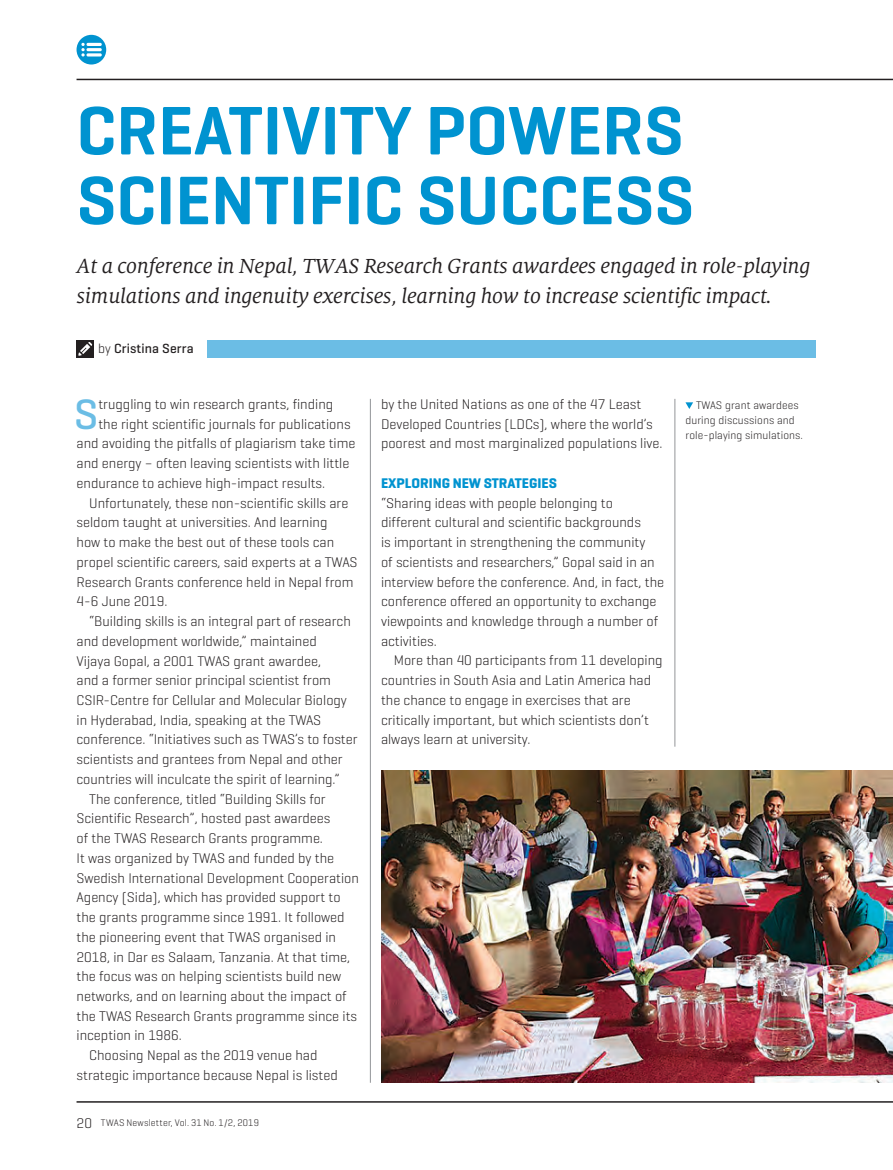
<style>
.page{position:relative;width:893px;height:1170px;background:#fff}
.page>*{position:absolute;margin:0;border:0;box-sizing:border-box;transform-origin:0 0}
.t1{font:600 69.75px/69.8px "Geogrotesque";color:#0093d0}
.t2{font:500 43.2px "Geogrotesque";color:#6bbde5}
.t3{font:italic 22.5px/30px "Milo Serif OT";letter-spacing:-.01em;color:#231f20}
.t4{font:300 14.25px/19.6px "Geogrotesque";color:#231f20}
.t5{font:700 14.25px "Geogrotesque";color:#0093d0}
.t6{font:500 13.5px "Geogrotesque";letter-spacing:.01em;color:#231f20}
.t7{font:300 11.25px/15px "Geogrotesque";letter-spacing:.01em;color:#231f20}
.t8{font:300 9.75px "Geogrotesque";letter-spacing:.02em;color:#231f20}
.s1{font-weight:300}
.s2{font-size:14.25px}
</style>
<div class="page">
<hr style="left:77px;top:79px;width:816px;height:1px;background:#231f20">
<div style="left:77px;top:35px;width:29px;height:29px;background:#0093d0;border-radius:50%"></div>
<hr style="left:77px;top:1101px;width:816px;height:1px;background:#231f20">
<hr style="left:674px;top:399px;width:1px;height:347px;background:#939598">
<hr style="left:370px;top:399px;width:1px;height:683px;background:#939598">
<svg style="left:81px;top:43px;width:21px;height:13px"></svg>
<div style="left:207px;top:340px;width:609px;height:17px;background:#6bbde5"></div>
<svg style="left:685px;top:402px;width:8px;height:7px"></svg>
<div style="left:77px;top:340px;width:17px;height:17px;background:#231f20"></div>
<svg style="left:78px;top:342px;width:14px;height:14px"></svg>
<img style="left:381px;top:770px;width:512px;height:312px">
<h1 class="t1" style="left:77px;top:95px;width:619px">CREATIVITY POWERS<br>SCIENTIFIC SUCCESS</h1>
<h3 class="t3" style="left:77px;top:251px;width:736px">At a conference in Nepal, TWAS Research Grants awardees engaged in role-playing simulations and ingenuity exercises, learning how to increase scientific impact.</h3>
<p class="t6" style="left:98px;top:340px;width:97px"><span class="s1">by</span> Cristina Serra</p>
<p class="t4" style="left:98px;top:394px;width:236px">truggling to win research grants, finding</p>
<p class="t4" style="left:98px;top:413px;width:254px">the right scientific journals for publications</p>
<p class="t4" style="left:77px;top:433px;width:280px">and avoiding the pitfalls of plagiarism take time</p>
<p class="t4" style="left:77px;top:453px;width:274px">and energy – often leaving scientists with little</p>
<p class="t4" style="left:77px;top:473px;width:250px">endurance to achieve high-impact results.</p>
<p class="t4" style="left:89px;top:492px;width:261px">Unfortunately, these non-scientific skills are</p>
<p class="t4" style="left:77px;top:512px;width:252px">seldom taught at universities. And learning</p>
<p class="t4" style="left:77px;top:532px;width:259px">how to make the best out of these tools can</p>
<p class="t4" style="left:77px;top:551px;width:282px">propel scientific careers, said experts at a TWAS</p>
<p class="t4" style="left:77px;top:571px;width:278px">Research Grants conference held in Nepal from</p>
<p class="t4" style="left:77px;top:591px;width:92px">4-6 June 2019.</p>
<p class="t4" style="left:89px;top:611px;width:263px">“Building skills is an integral part of research</p>
<p class="t4" style="left:77px;top:630px;width:242px">and development worldwide,” maintained</p>
<p class="t4" style="left:77px;top:650px;width:246px">Vijaya Gopal, a 2001 TWAS grant awardee,</p>
<p class="t4" style="left:77px;top:670px;width:256px">and a former senior principal scientist from</p>
<p class="t4" style="left:77px;top:689px;width:272px">CSIR-Centre for Cellular and Molecular Biology</p>
<p class="t4" style="left:77px;top:709px;width:246px">in Hyderabad, India, speaking at the TWAS</p>
<p class="t4" style="left:77px;top:729px;width:282px">conference. “Initiatives such as TWAS’s to foster</p>
<p class="t4" style="left:77px;top:749px;width:268px">scientists and grantees from Nepal and other</p>
<p class="t4" style="left:77px;top:768px;width:265px">countries will inculcate the spirit of learning.”</p>
<p class="t4" style="left:89px;top:788px;width:238px">The conference, titled “Building Skills for</p>
<p class="t4" style="left:77px;top:808px;width:255px">Scientific Research”, hosted past awardees</p>
<p class="t4" style="left:77px;top:828px;width:248px">of the TWAS Research Grants programme.</p>
<p class="t4" style="left:77px;top:847px;width:259px">It was organized by TWAS and funded by the</p>
<p class="t4" style="left:77px;top:867px;width:284px">Swedish International Development Cooperation</p>
<p class="t4" style="left:77px;top:887px;width:266px">Agency (Sida), which has provided support to</p>
<p class="t4" style="left:77px;top:906px;width:270px">the grants programme since 1991. It followed</p>
<p class="t4" style="left:77px;top:926px;width:261px">the pioneering event that TWAS organised in</p>
<p class="t4" style="left:77px;top:946px;width:275px">2018, in Dar es Salaam, Tanzania. At that time,</p>
<p class="t4" style="left:77px;top:966px;width:266px">the focus was on helping scientists build new</p>
<p class="t4" style="left:77px;top:985px;width:272px">networks, and on learning about the impact of</p>
<p class="t4" style="left:77px;top:1005px;width:282px">the TWAS Research Grants programme since its</p>
<p class="t4" style="left:77px;top:1025px;width:107px">inception in 1986.</p>
<p class="t4" style="left:89px;top:1044px;width:230px">Choosing Nepal as the 2019 venue had</p>
<p class="t4" style="left:77px;top:1064px;width:263px">strategic importance because Nepal is listed</p>
<h2 class="t2" style="left:74px;top:387px;width:26px">S</h2>
<p class="t8" style="left:77px;top:1116px;width:184px"><span class="s2">20</span> TWAS Newsletter, Vol. 31 No. 1/2, 2019</p>
<p class="t4" style="left:381px;top:394px;width:283px">by the United Nations as one of the 47 Least<br>Developed Countries (LDCs), where the world’s poorest and most marginalized populations live.</p>
<p class="t5" style="left:381px;top:474px;width:177px">EXPLORING NEW STRATEGIES</p>
<p class="t4" style="left:381px;top:492px;width:285px">“Sharing ideas with people belonging to different cultural and scientific backgrounds<br>is important in strengthening the community<br>of scientists and researchers,” Gopal said in an interview before the conference. And, in fact, the conference offered an opportunity to exchange viewpoints and knowledge through a number of activities.</p>
<p class="t4" style="left:381px;top:650px;width:283px;text-indent:13px">More than 40 participants from 11 developing countries in South Asia and Latin America had the chance to engage in exercises that are critically important, but which scientists don’t always learn at university.</p>
<p class="t7" style="left:685px;top:397px;width:115px;text-indent:11px">TWAS grant awardees during discussions and</p>
<p class="t7" style="left:685px;top:427px;width:119px">role-playing simulations.</p>
</div>
